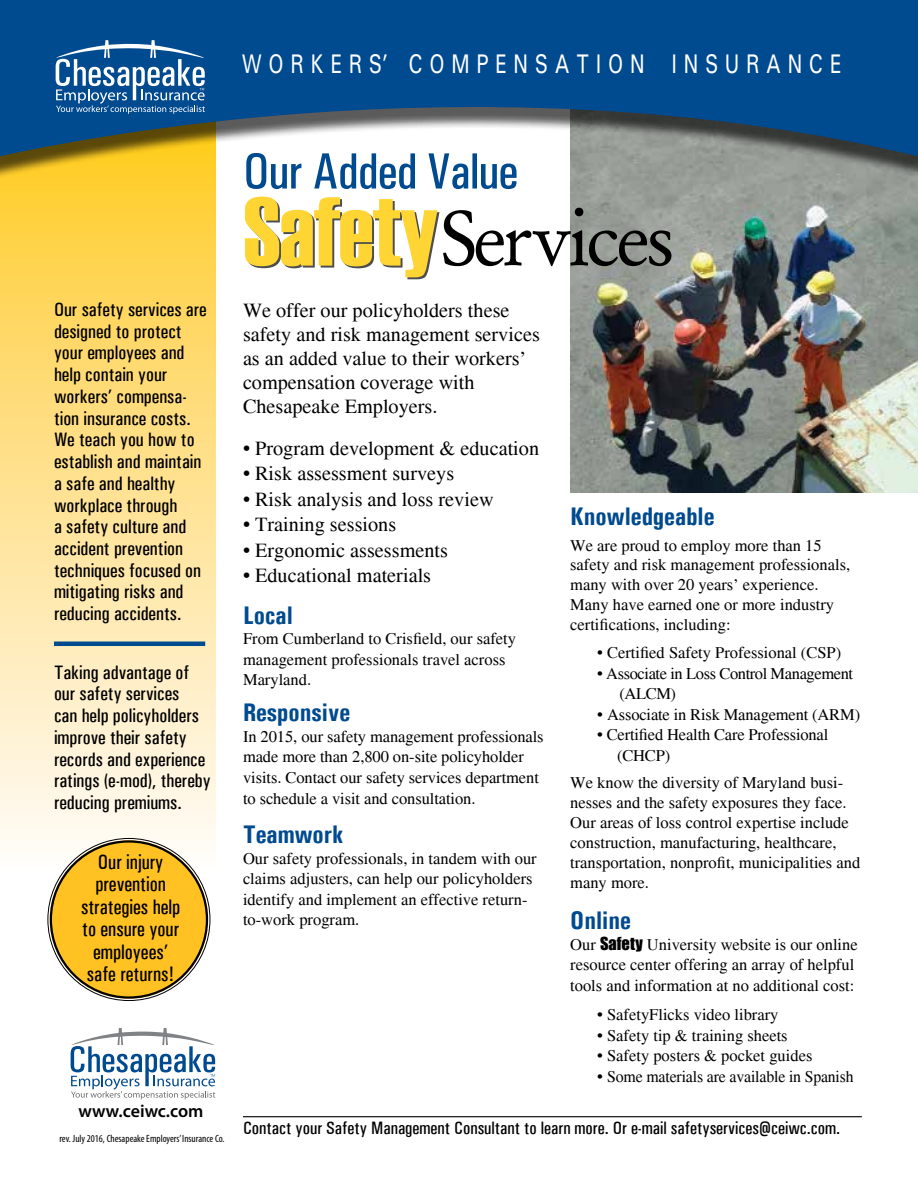
<style>
.page{position:relative;width:918px;height:1188px;background:#fff}
.page>*{position:absolute;margin:0;border:0;box-sizing:border-box;transform-origin:0 0}
.t1{font:500 condensed 51px "Univers";letter-spacing:-.015em;color:#004a8f}
.t2{font:500 27px "Univers";color:#fff;scale:.75 1}
.t3{font:700 condensed 25.5px "Univers";color:#004a8f}
.t4{font:500 condensed 21px/22.5px "Univers";color:#000;text-align:center;scale:.95 1}
.t5{font:20.25px/24px "Times";color:#000}
.t6{font:500 condensed 19.5px/21.8px "Univers";color:#000}
.t7{font:500 condensed 18px "Univers";color:#000}
.t8{font:600 18px "Myriad Pro";color:#000}
.t9{font:16.5px/20.5px "Times";color:#000}
.t10{font:16.5px/20.5px "Times";letter-spacing:-.025em;color:#000}
.t11{font:condensed 10.5px "Myriad Pro";color:#000}
.s1{font-family:"Impact"}
</style>
<div class="page">
<img style="left:570px;top:182px;width:348px;height:310px">
<div style="left:0;top:116px;width:216px;height:756px;background:linear-gradient(to bottom,#ffca27,#fdfafb)"></div>
<div style="left:0;top:0;width:918px;height:182px;background:#000;opacity:.65"></div>
<svg style="left:0;top:0;width:918px;height:160px;background:#29608f"></svg>
<svg style="left:56px;top:40px;width:149px;height:74px"></svg>
<svg style="left:245px;top:197px;width:426px;height:82px"></svg>
<hr style="left:243px;top:1116px;width:619px;height:1px;background:#000">
<div style="left:50px;top:840px;width:158px;height:159px;background:#ffc222;border-radius:50%"></div>
<hr style="left:54px;top:642px;width:151px;height:4px;background:#004a8f">
<svg style="left:71px;top:1028px;width:144px;height:71px"></svg>
<h2 class="t2" style="left:242px;top:46px;width:801px">W O R K E R S’ C O M P E N S A T I O N I N S U R A N C E</h2>
<h1 class="t1" style="left:243px;top:141px;width:277px">Our Added Value</h1>
<p class="t6" style="left:54px;top:298px;width:154px">Our safety services are designed to protect your employees and help contain your workers’ compensa&shy;tion insurance costs.<br>We teach you how to establish and maintain a safe and healthy workplace through<br>a safety culture and accident prevention techniques focused on mitigating risks and reducing accidents.</p>
<p class="t6" style="left:54px;top:661px;width:158px">Taking advantage of our safety services<br>can help policyholders improve their safety records and experience ratings (e-mod), thereby reducing premiums.</p>
<p class="t4" style="left:81px;top:850px;width:106px">Our injury prevention strategies help to ensure your employees’ safe returns!</p>
<p class="t8" style="left:78px;top:1100px;width:127px">www.ceiwc.com</p>
<p class="t11" style="left:59px;top:1132px;width:167px">rev. July 2016, Chesapeake Employers’ Insurance Co.</p>
<p class="t5" style="left:243px;top:299px;width:298px">We offer our policyholders these safety and risk management services as an added value to their workers’ compensation coverage with<br>Chesapeake Employers.</p>
<p class="t5" style="left:243px;top:436px;width:298px">• Program development &amp; education</p>
<p class="t5" style="left:243px;top:462px;width:213px">• Risk assessment surveys</p>
<p class="t5" style="left:243px;top:487px;width:252px">• Risk analysis and loss review</p>
<p class="t5" style="left:243px;top:513px;width:155px">• Training sessions</p>
<p class="t5" style="left:243px;top:538px;width:207px">• Ergonomic assessments</p>
<p class="t5" style="left:243px;top:564px;width:190px">• Educational materials</p>
<h3 class="t3" style="left:243px;top:600px;width:51px">Local</h3>
<p class="t9" style="left:243px;top:629px;width:275px">From Cumberland to Crisfield, our safety management professionals travel across<br>Maryland.</p>
<h3 class="t3" style="left:243px;top:697px;width:109px">Responsive</h3>
<p class="t9" style="left:243px;top:726px;width:302px">In 2015, our safety management professionals made more than 2,800 on-site policyholder visits. Contact our safety services department to schedule a visit and consultation.</p>
<h3 class="t3" style="left:243px;top:819px;width:102px">Teamwork</h3>
<p class="t9" style="left:243px;top:848px;width:295px">Our safety professionals, in tandem with our claims adjusters, can help our policyholders identify and implement an effective return&shy;to-work program.</p>
<h3 class="t3" style="left:570px;top:501px;width:146px">Knowledgeable</h3>
<p class="t9" style="left:570px;top:535px;width:281px;line-height:20px">We are proud to employ more than 15 safety and risk management professionals, many with over 20 years’ experience.<br>Many have earned one or more industry certifications, including:</p>
<p class="t9" style="left:597px;top:642px;width:246px">• Certified Safety Professional (CSP)</p>
<p class="t10" style="left:620px;top:663px;width:235px;text-indent:-22px">• Associate in Loss Control Management (ALCM)</p>
<p class="t9" style="left:597px;top:704px;width:264px">• Associate in Risk Management (ARM)</p>
<p class="t9" style="left:617px;top:725px;width:213px;text-indent:-20px">• Certified Health Care Professional (CHCP)</p>
<p class="t9" style="left:570px;top:773px;width:292px;line-height:20px">We know the diversity of Maryland busi&shy;nesses and the safety exposures they face.<br>Our areas of loss control expertise include construction, manufacturing, healthcare, transportation, nonprofit, municipalities and many more.</p>
<h3 class="t3" style="left:570px;top:905px;width:62px">Online</h3>
<p class="t9" style="left:570px;top:934px;width:289px">Our <span class="s1">Safety</span> University website is our online resource center offering an array of helpful tools and information at no additional cost:</p>
<p class="t9" style="left:597px;top:1005px;width:183px">• SafetyFlicks video library</p>
<p class="t9" style="left:597px;top:1025px;width:192px">• Safety tip &amp; training sheets</p>
<p class="t9" style="left:597px;top:1046px;width:217px">• Safety posters &amp; pocket guides</p>
<p class="t9" style="left:597px;top:1066px;width:258px">• Some materials are available in Spanish</p>
<p class="t7" style="left:243px;top:1117px;width:599px">Contact your Safety Management Consultant to learn more. Or e-mail safetyservices@ceiwc.com.</p>
</div>
